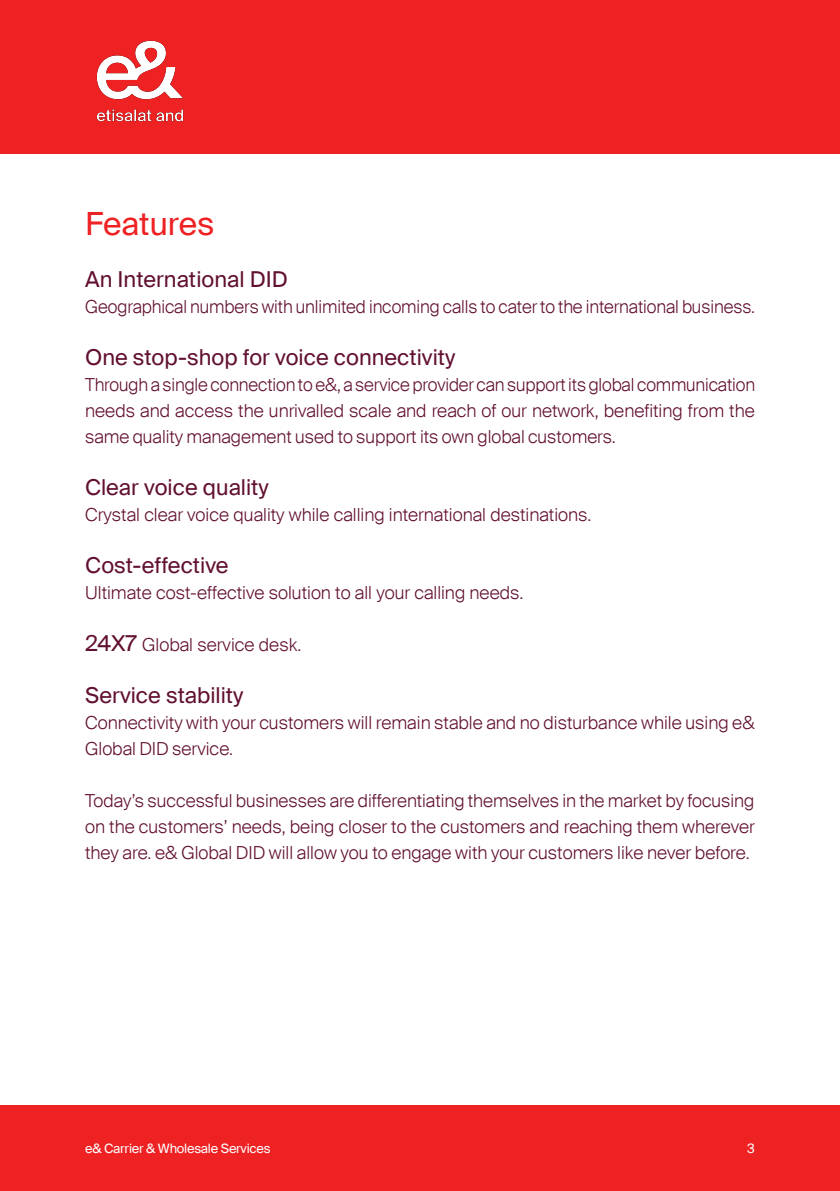
<style>
.page{position:relative;width:840px;height:1191px;background:#fff}
.page>*{position:absolute;margin:0;border:0;box-sizing:border-box;transform-origin:0 0}
.t1{font:32px "Suisse Intl";color:#ee2123}
.t2{font:22px "Suisse Intl";color:#621031}
.t3{font:300 18px/26px "Suisse Intl";color:#621031;text-align:justify}
.t4{font:13px "Suisse Intl";letter-spacing:-.02em;color:#fff}
.s1{font-weight:400;font-size:22px}
</style>
<div class="page">
<div style="left:0;top:1106px;width:839px;height:85px;background:#ee2123"></div>
<div style="left:0;top:0;width:839px;height:153px;background:#ee2123"></div>
<img style="left:96px;top:40px;width:88px;height:82px">
<p class="t1" style="left:85px;top:205px;width:130px">Features</p>
<p class="t2" style="left:85px;top:266px;width:204px">An International DID</p>
<p class="t3" style="left:85px;top:293px;width:671px">Geographical numbers with unlimited incoming calls to cater to the international business.</p>
<p class="t2" style="left:85px;top:344px;width:371px">One stop-shop for voice connectivity</p>
<p class="t3" style="left:85px;top:371px;width:671px">Through a single connection to e&amp;, a service provider can support its global communication needs and access the unrivalled scale and reach of our network, benefiting from the same quality management used to support its own global customers.</p>
<p class="t2" style="left:85px;top:474px;width:185px">Clear voice quality</p>
<p class="t3" style="left:85px;top:501px;width:507px">Crystal clear voice quality while calling international destinations.</p>
<p class="t2" style="left:85px;top:552px;width:145px">Cost-effective</p>
<p class="t3" style="left:85px;top:579px;width:439px">Ultimate cost-effective solution to all your calling needs.</p>
<p class="t3" style="left:85px;top:631px;width:218px"><span class="s1">24X7</span> Global service desk.</p>
<p class="t2" style="left:85px;top:682px;width:160px">Service stability</p>
<p class="t3" style="left:85px;top:709px;width:671px">Connectivity with your customers will remain stable and no disturbance while using e&amp;<br>Global DID service.</p>
<p class="t3" style="left:85px;top:787px;width:671px">Today’s successful businesses are differentiating themselves in the market by focusing on the customers’ needs, being closer to the customers and reaching them wherever they are. e&amp; Global DID will allow you to engage with your customers like never before.</p>
<p class="t4" style="left:85px;top:1141px;width:187px">e&amp; Carrier &amp; Wholesale Services</p>
<p class="t4" style="left:746px;top:1141px;width:9px">3</p>
</div>
